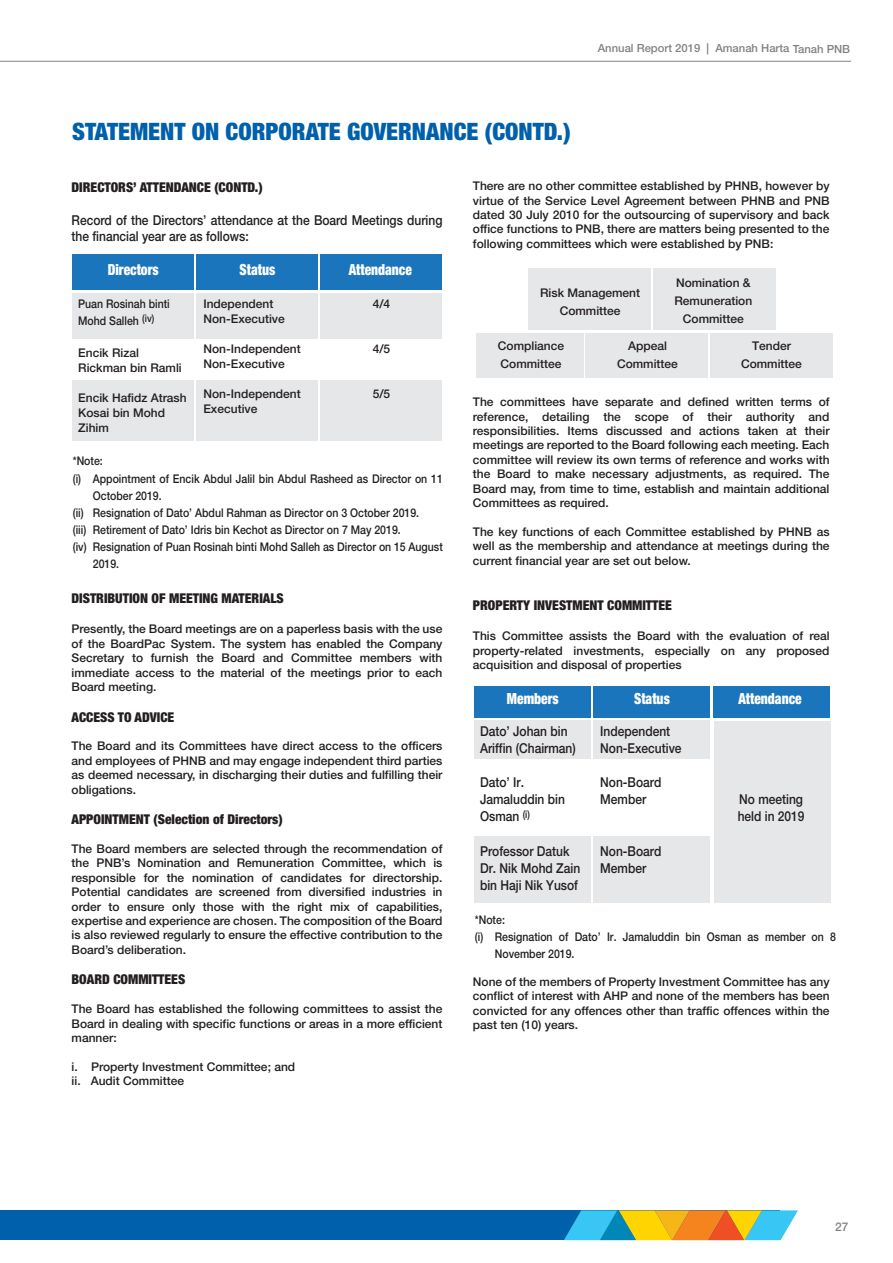
<style>
.page{position:relative;width:893px;height:1263px;background:#fff}
.page>*{position:absolute;margin:0;border:0;box-sizing:border-box;transform-origin:0 0}
.t1{font:900 condensed 24px "Helvetica Neue";color:#0060ac}
.t2{font:900 condensed 15.3px "Helvetica Neue";color:#fff;scale:.88 1}
.t3{font:500 13.65px/17.1px "Helvetica Neue";color:#231f20;scale:.88 1}
.t4{font:900 condensed 13.5px "Helvetica Neue";color:#231f20}
.t5{font:500 12px/14.4px "Helvetica Neue";color:#231f20;text-align:justify}
.t6{font:500 12px/17.1px "Helvetica Neue";color:#231f20;scale:.88 1}
.t7{font:500 12px "Helvetica Neue";color:#808285}
.t8{font:500 11.25px "Helvetica Neue";letter-spacing:-.005em;color:#808285}
</style>
<div class="page">
<div style="left:72px;top:254px;width:122px;height:36px;background:#1b75bc"></div>
<div style="left:196px;top:254px;width:122px;height:36px;background:#1b75bc"></div>
<div style="left:321px;top:254px;width:121px;height:36px;background:#1b75bc"></div>
<div style="left:72px;top:293px;width:122px;height:45px;background:#e6e7e8"></div>
<div style="left:196px;top:293px;width:122px;height:45px;background:#e6e7e8"></div>
<div style="left:321px;top:293px;width:121px;height:45px;background:#e6e7e8"></div>
<div style="left:72px;top:381px;width:122px;height:60px;background:#e6e7e8"></div>
<div style="left:196px;top:381px;width:122px;height:60px;background:#e6e7e8"></div>
<div style="left:321px;top:381px;width:121px;height:60px;background:#e6e7e8"></div>
<div style="left:529px;top:268px;width:122px;height:62px;background:#e6e7e8"></div>
<div style="left:653px;top:268px;width:122px;height:62px;background:#e6e7e8"></div>
<div style="left:477px;top:333px;width:107px;height:44px;background:#e6e7e8"></div>
<div style="left:586px;top:333px;width:122px;height:44px;background:#e6e7e8"></div>
<div style="left:710px;top:333px;width:122px;height:44px;background:#e6e7e8"></div>
<div style="left:474px;top:686px;width:117px;height:31px;background:#1b75bc"></div>
<div style="left:593px;top:686px;width:117px;height:31px;background:#1b75bc"></div>
<div style="left:713px;top:686px;width:117px;height:31px;background:#1b75bc"></div>
<div style="left:474px;top:721px;width:117px;height:38px;background:#e6e7e8"></div>
<div style="left:593px;top:721px;width:117px;height:38px;background:#e6e7e8"></div>
<div style="left:474px;top:836px;width:117px;height:66px;background:#e6e7e8"></div>
<div style="left:593px;top:836px;width:117px;height:66px;background:#e6e7e8"></div>
<div style="left:714px;top:721px;width:117px;height:181px;background:#e6e7e8"></div>
<div style="left:0;top:1210px;width:779px;height:30px;background:#0060ac"></div>
<svg style="left:564px;top:1210px;width:234px;height:30px"></svg>
<hr style="left:0;top:61px;width:851px;height:1px;background:#808285">
<p class="t8" style="left:598px;top:44px;width:254px">Annual Report 2019 | Amanah Harta Tanah PNB</p>
<h1 class="t1" style="left:72px;top:123px;width:500px">STATEMENT ON CORPORATE GOVERNANCE (CONTD.)</h1>
<p class="t4" style="left:72px;top:182px;width:192px">DIRECTORS’ ATTENDANCE (CONTD.)</p>
<p class="t3" style="left:72px;top:213px;width:423px;line-height:16.4px">Record of the Directors’ attendance at the Board Meetings during the financial year are as follows:</p>
<p class="t5" style="left:473px;top:180px;width:358px">There are no other committee established by PHNB, however by virtue of the Service Level Agreement between PHNB and PNB dated 30 July 2010 for the outsourcing of supervisory and back office functions to PNB, there are matters being presented to the following committees which were established by PNB:</p>
<p class="t2" style="left:108px;top:264px;width:59px">Directors</p>
<p class="t2" style="left:239px;top:264px;width:42px">Status</p>
<p class="t2" style="left:349px;top:264px;width:73px">Attendance</p>
<p class="t6" style="left:78px;top:297px;width:106px">Puan Rosinah binti<br>Mohd Salleh <sup>(iv)</sup></p>
<p class="t5" style="left:78px;top:347px;width:105px;line-height:15px">Encik Rizal<br>Rickman bin Ramli</p>
<p class="t5" style="left:78px;top:392px;width:110px;line-height:15px;text-align:left">Encik Hafidz Atrash<br>Kosai bin Mohd<br>Zihim</p>
<p class="t5" style="left:373px;top:298px;width:19px">4/4</p>
<p class="t5" style="left:373px;top:343px;width:19px">4/5</p>
<p class="t5" style="left:373px;top:388px;width:19px">5/5</p>
<p class="t5" style="left:203px;top:298px;width:83px;line-height:15px">Independent<br>Non-Executive</p>
<p class="t5" style="left:203px;top:343px;width:99px;line-height:15px">Non-Independent<br>Non-Executive</p>
<p class="t5" style="left:203px;top:388px;width:99px;line-height:15px">Non-Independent<br>Executive</p>
<p class="t6" style="left:73px;top:454px;width:36px">*Note: (i)</p>
<p class="t6" style="left:73px;top:505px;width:17px">(ii) (iii) (iv)</p>
<p class="t6" style="left:93px;top:471px;width:399px">Appointment of Encik Abdul Jalil bin Abdul Rasheed as Director on 11<br>October 2019.<br>Resignation of Dato’ Abdul Rahman as Director on 3 October 2019.<br>Retirement of Dato’ Idris bin Kechot as Director on 7 May 2019.<br>Resignation of Puan Rosinah binti Mohd Salleh as Director on 15 August 2019.</p>
<p class="t4" style="left:72px;top:593px;width:214px">DISTRIBUTION OF MEETING MATERIALS</p>
<p class="t5" style="left:72px;top:623px;width:372px">Presently, the Board meetings are on a paperless basis with the use of the BoardPac System. The system has enabled the Company Secretary to furnish the Board and Committee members with immediate access to the material of the meetings prior to each Board meeting.</p>
<p class="t4" style="left:72px;top:712px;width:104px">ACCESS TO ADVICE</p>
<p class="t5" style="left:72px;top:740px;width:372px">The Board and its Committees have direct access to the officers and employees of PHNB and may engage independent third parties as deemed necessary, in discharging their duties and fulfilling their obligations.</p>
<p class="t4" style="left:72px;top:815px;width:213px">APPOINTMENT (Selection of Directors)</p>
<p class="t5" style="left:72px;top:843px;width:372px">The Board members are selected through the recommendation of the PNB’s Nomination and Remuneration Committee, which is responsible for the nomination of candidates for directorship.<br>Potential candidates are screened from diversified industries in order to ensure only those with the right mix of capabilities, expertise and experience are chosen. The composition of the Board is also reviewed regularly to ensure the effective contribution to the Board’s deliberation.</p>
<p class="t4" style="left:72px;top:975px;width:115px">BOARD COMMITTEES</p>
<p class="t5" style="left:72px;top:1003px;width:372px">The Board has established the following committees to assist the Board in dealing with specific functions or areas in a more efficient manner:</p>
<p class="t5" style="left:72px;top:1060px;width:225px">i. Property Investment Committee; and ii. Audit Committee</p>
<p class="t5" style="left:540px;top:285px;width:102px;line-height:18px;text-align:center">Risk Management<br>Committee</p>
<p class="t5" style="left:674px;top:274px;width:79px;line-height:18px;text-align:center">Nomination &amp;<br>Remuneration<br>Committee</p>
<p class="t5" style="left:498px;top:338px;width:68px;line-height:18px">Compliance<br>Committee</p>
<p class="t5" style="left:617px;top:338px;width:62px;line-height:18px;text-align:center">Appeal<br>Committee</p>
<p class="t5" style="left:741px;top:338px;width:62px;line-height:18px;text-align:center">Tender<br>Committee</p>
<p class="t5" style="left:473px;top:396px;width:358px">The committees have separate and defined written terms of reference, detailing the scope of their authority and responsibilities. Items discussed and actions taken at their meetings are reported to the Board following each meeting. Each committee will review its own terms of reference and works with the Board to make necessary adjustments, as required. The Board may, from time to time, establish and maintain additional Committees as required.</p>
<p class="t5" style="left:473px;top:525px;width:358px">The key functions of each Committee established by PHNB as well as the membership and attendance at meetings during the current financial year are set out below.</p>
<p class="t4" style="left:473px;top:600px;width:200px">PROPERTY INVESTMENT COMMITTEE</p>
<p class="t5" style="left:473px;top:630px;width:358px">This Committee assists the Board with the evaluation of real property-related investments, especially on any proposed acquisition and disposal of properties</p>
<p class="t2" style="left:507px;top:693px;width:60px">Members</p>
<p class="t2" style="left:634px;top:693px;width:42px">Status</p>
<p class="t2" style="left:738px;top:693px;width:73px">Attendance</p>
<p class="t3" style="left:480px;top:724px;width:110px">Dato’ Johan bin<br>Ariffin (Chairman)</p>
<p class="t3" style="left:480px;top:775px;width:98px">Dato’ Ir.<br>Jamaluddin bin<br>Osman <sup>(i)</sup></p>
<p class="t3" style="left:480px;top:843px;width:115px">Professor Datuk<br>Dr. Nik Mohd Zain bin Haji Nik Yusof</p>
<p class="t3" style="left:600px;top:724px;width:94px">Independent<br>Non-Executive</p>
<p class="t3" style="left:600px;top:775px;width:71px">Non-Board<br>Member</p>
<p class="t3" style="left:738px;top:792px;width:78px">No meeting held in 2019</p>
<p class="t3" style="left:600px;top:843px;width:71px">Non-Board<br>Member</p>
<p class="t6" style="left:475px;top:912px;width:36px">*Note:</p>
<p class="t6" style="left:475px;top:929px;width:412px">(i) Resignation of Dato’ Ir. Jamaluddin bin Osman as member on 8</p>
<p class="t6" style="left:495px;top:946px;width:92px">November 2019.</p>
<p class="t5" style="left:473px;top:975px;width:358px">None of the members of Property Investment Committee has any conflict of interest with AHP and none of the members has been convicted for any offences other than traffic offences within the past ten (10) years.</p>
<p class="t7" style="left:835px;top:1222px;width:15px">27</p>
</div>
